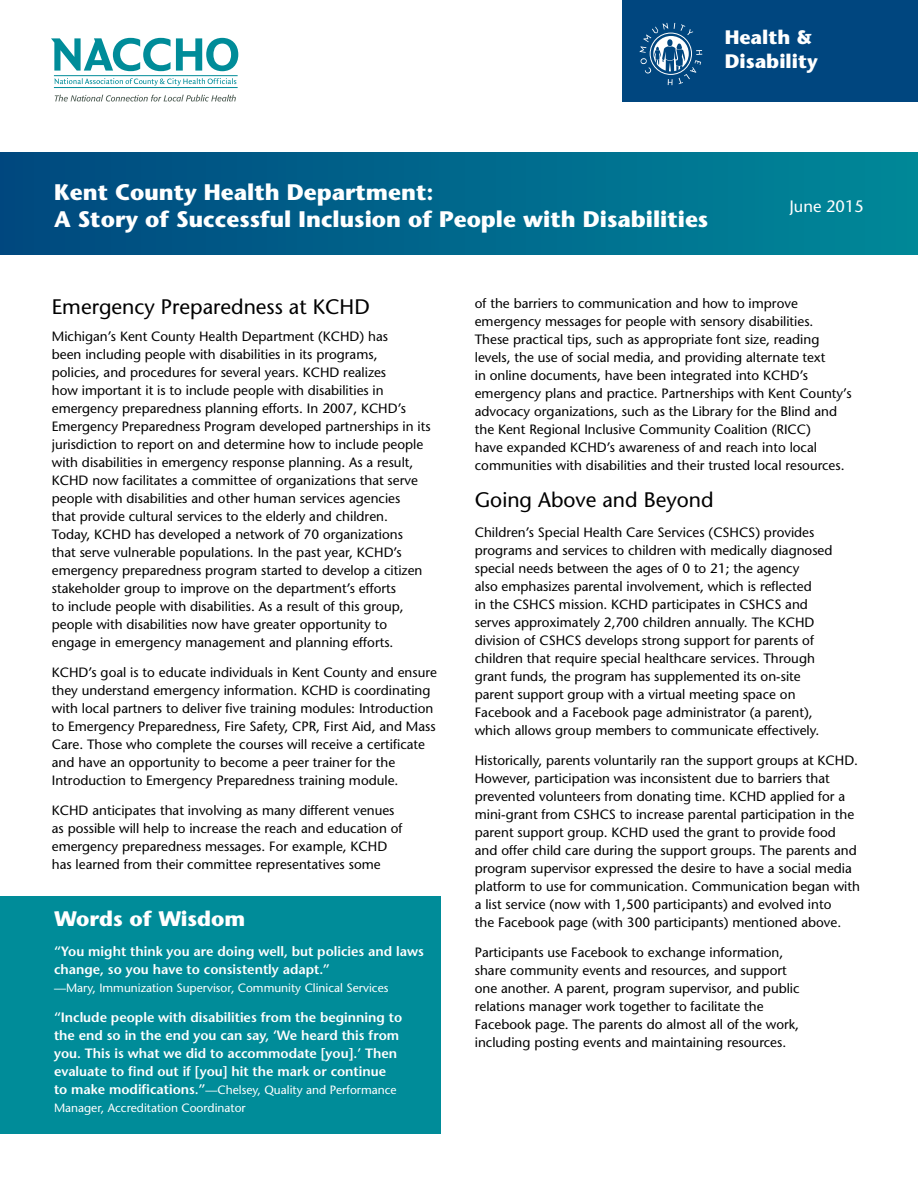
<style>
.page{position:relative;width:918px;height:1188px;background:#fff}
.page>*{position:absolute;margin:0;border:0;box-sizing:border-box;transform-origin:0 0}
.t1{font:700 22.5px/27px "Stone Sans";color:#fff}
.t2{font:21px "Stone Sans";color:#000}
.t3{font:700 21px "Stone Sans";color:#fff}
.t4{font:700 19.5px/23.4px "Stone Sans";color:#fff}
.t5{font:16.5px "Stone Sans";color:#fff}
.t6{font:13.5px/18px "Stone Sans";color:#000}
.t7{font:600 13.5px/18px "Stone Sans";color:#fff}
.t8{font:12px/18px "Stone Sans";color:#fff}
.s1{font-weight:600;font-size:13.5px}
</style>
<div class="page">
<div style="left:622px;top:0;width:296px;height:102px;background:#00467f"></div>
<svg style="left:55px;top:95px;width:181px;height:7px"></svg>
<svg style="left:51px;top:38px;width:187px;height:33px"></svg>
<svg style="left:54px;top:78px;width:182px;height:8px"></svg>
<hr style="left:54px;top:75px;width:184px;height:1px;background:#008c99">
<hr style="left:54px;top:87px;width:184px;height:1px;background:#008c99">
<div style="left:0;top:153px;width:918px;height:102px;background:linear-gradient(to right,#00477f,#089)"></div>
<svg style="left:640px;top:23px;width:62px;height:62px"></svg>
<div style="left:0;top:896px;width:440px;height:238px;background:#008c99"></div>
<h3 class="t4" style="left:725px;top:26px;width:95px">Health &amp;<br>Disability</h3>
<h1 class="t1" style="left:54px;top:178px;width:656px">Kent County Health Department:<br>A Story of Successful Inclusion of People with Disabilities</h1>
<p class="t5" style="left:789px;top:197px;width:76px">June 2015</p>
<h2 class="t2" style="left:52px;top:294px;width:319px">Emergency Preparedness at KCHD</h2>
<p class="t6" style="left:52px;top:327px;width:380px">Michigan’s Kent County Health Department (KCHD) has<br>been including people with disabilities in its programs,<br>policies, and procedures for several years. KCHD realizes<br>how important it is to include people with disabilities in emergency preparedness planning efforts. In 2007, KCHD’s Emergency Preparedness Program developed partnerships in its jurisdiction to report on and determine how to include people with disabilities in emergency response planning. As a result, KCHD now facilitates a committee of organizations that serve people with disabilities and other human services agencies<br>that provide cultural services to the elderly and children.<br>Today, KCHD has developed a network of 70 organizations<br>that serve vulnerable populations. In the past year, KCHD’s emergency preparedness program started to develop a citizen stakeholder group to improve on the department’s efforts<br>to include people with disabilities. As a result of this group, people with disabilities now have greater opportunity to engage in emergency management and planning efforts.</p>
<p class="t6" style="left:52px;top:663px;width:387px">KCHD’s goal is to educate individuals in Kent County and ensure they understand emergency information. KCHD is coordinating with local partners to deliver five training modules: Introduction to Emergency Preparedness, Fire Safety, CPR, First Aid, and Mass Care. Those who complete the courses will receive a certificate and have an opportunity to become a peer trainer for the Introduction to Emergency Preparedness training module.</p>
<p class="t6" style="left:52px;top:801px;width:352px">KCHD anticipates that involving as many different venues as possible will help to increase the reach and education of emergency preparedness messages. For example, KCHD has learned from their committee representatives some</p>
<h2 class="t3" style="left:54px;top:906px;width:193px">Words of Wisdom</h2>
<p class="t7" style="left:54px;top:942px;width:371px">“You might think you are doing well, but policies and laws change, so you have to consistently adapt.”</p>
<p class="t8" style="left:54px;top:978px;width:336px">—Mary, Immunization Supervisor, Community Clinical Services</p>
<p class="t7" style="left:54px;top:1008px;width:350px">“Include people with disabilities from the beginning to the end so in the end you can say, ‘We heard this from you. This is what we did to accommodate [you].’ Then evaluate to find out if [you] hit the mark or continue</p>
<p class="t8" style="left:54px;top:1080px;width:344px"><span class="s1">to make modifications.”</span>—Chelsey, Quality and Performance<br>Manager, Accreditation Coordinator</p>
<p class="t6" style="left:475px;top:294px;width:378px">of the barriers to communication and how to improve emergency messages for people with sensory disabilities.<br>These practical tips, such as appropriate font size, reading levels, the use of social media, and providing alternate text<br>in online documents, have been integrated into KCHD’s emergency plans and practice. Partnerships with Kent County’s advocacy organizations, such as the Library for the Blind and the Kent Regional Inclusive Community Coalition (RICC)<br>have expanded KCHD’s awareness of and reach into local communities with disabilities and their trusted local resources.</p>
<h2 class="t2" style="left:475px;top:487px;width:240px">Going Above and Beyond</h2>
<p class="t6" style="left:475px;top:523px;width:359px">Children’s Special Health Care Services (CSHCS) provides programs and services to children with medically diagnosed special needs between the ages of 0 to 21; the agency<br>also emphasizes parental involvement, which is reflected<br>in the CSHCS mission. KCHD participates in CSHCS and serves approximately 2,700 children annually. The KCHD division of CSHCS develops strong support for parents of children that require special healthcare services. Through grant funds, the program has supplemented its on-site parent support group with a virtual meeting space on Facebook and a Facebook page administrator (a parent), which allows group members to communicate effectively.</p>
<p class="t6" style="left:475px;top:751px;width:387px">Historically, parents voluntarily ran the support groups at KCHD.<br>However, participation was inconsistent due to barriers that prevented volunteers from donating time. KCHD applied for a mini-grant from CSHCS to increase parental participation in the parent support group. KCHD used the grant to provide food and offer child care during the support groups. The parents and program supervisor expressed the desire to have a social media platform to use for communication. Communication began with a list service (now with 1,500 participants) and evolved into<br>the Facebook page (with 300 participants) mentioned above.</p>
<p class="t6" style="left:475px;top:943px;width:326px">Participants use Facebook to exchange information, share community events and resources, and support one another. A parent, program supervisor, and public relations manager work together to facilitate the Facebook page. The parents do almost all of the work, including posting events and maintaining resources.</p>
</div>
